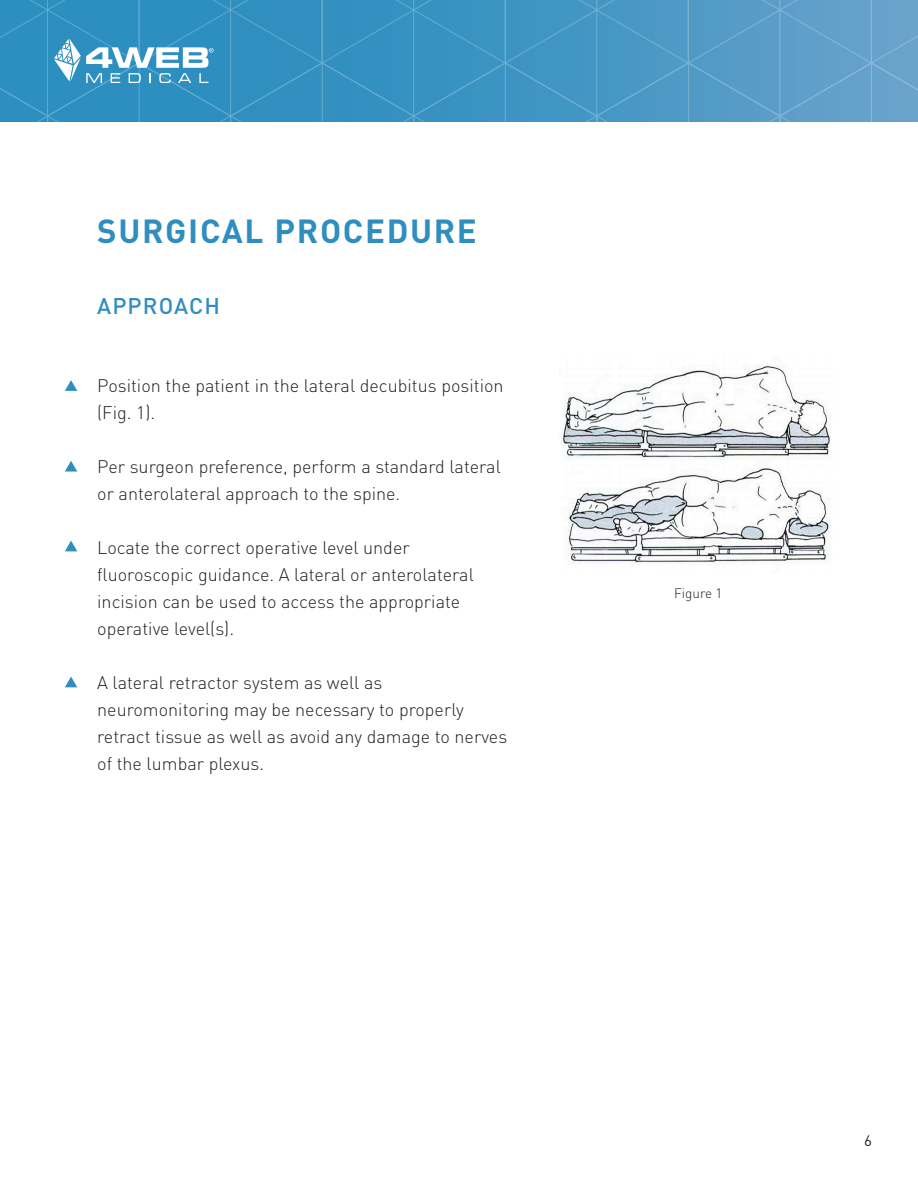
<style>
.page{position:relative;width:918px;height:1188px;background:#fff}
.page>*{position:absolute;margin:0;border:0;box-sizing:border-box;transform-origin:0 0}
.t1{font:700 33px "DIN";letter-spacing:.05em;color:#308ebe}
.t2{font:500 22.5px "DIN";letter-spacing:.05em;color:#308ebe}
.t3{font:300 18px/27px "DIN";color:#231f20}
.t4{font:15px "DIN";color:#231f20}
.t5{font:300 13.5px "DIN";color:#231f20}
</style>
<div class="page">
<svg style="left:65px;top:380px;width:12px;height:11px"></svg>
<svg style="left:65px;top:461px;width:12px;height:11px"></svg>
<svg style="left:65px;top:541px;width:12px;height:10px"></svg>
<svg style="left:65px;top:677px;width:12px;height:10px"></svg>
<img style="left:562px;top:365px;width:268px;height:199px">
<svg style="left:0;top:0;width:918px;height:122px;background:#4397c4"></svg>
<h1 class="t1" style="left:97px;top:210px;width:381px">SURGICAL PROCEDURE</h1>
<p class="t2" style="left:97px;top:292px;width:124px">APPROACH</p>
<p class="t3" style="left:97px;top:372px;width:408px">Position the patient in the lateral decubitus position (Fig. 1).</p>
<p class="t3" style="left:97px;top:453px;width:405px">Per surgeon preference, perform a standard lateral or anterolateral approach to the spine.</p>
<p class="t3" style="left:97px;top:534px;width:378px">Locate the correct operative level under fluoroscopic guidance. A lateral or anterolateral incision can be used to access the appropriate operative level(s).</p>
<p class="t3" style="left:97px;top:669px;width:412px">A lateral retractor system as well as neuromonitoring may be necessary to properly retract tissue as well as avoid any damage to nerves of the lumbar plexus.</p>
<p class="t5" style="left:674px;top:585px;width:50px">Figure 1</p>
<p class="t4" style="left:864px;top:1131px;width:9px">6</p>
</div>
